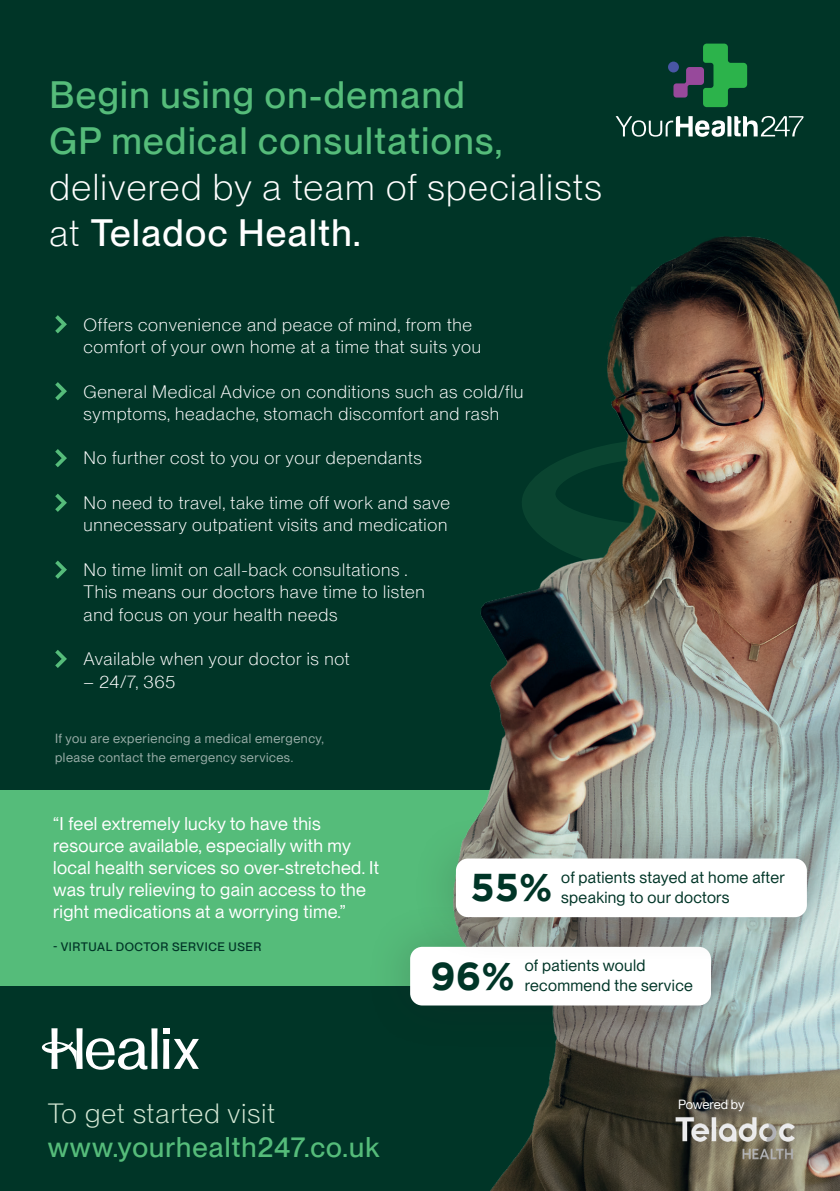
<style>
.page{position:relative;width:840px;height:1191px;background:#fff}
.page>*{position:absolute;margin:0;border:0;box-sizing:border-box;transform-origin:0 0}
.t1{font:700 38.6px "Gotham";color:#003527}
.t2{font:300 37.2px/46.2px "PP Neue Montreal";letter-spacing:.04em;color:#fff}
.t3{font:500 37.2px/46.2px "PP Neue Montreal";letter-spacing:.04em;color:#55bc7a}
.t4{font:500 27.8px "PP Neue Montreal";letter-spacing:.04em;color:#55bc7a}
.t5{font:300 27.8px "PP Neue Montreal";letter-spacing:.04em;color:#d5e8d5}
.t6{font:300 18px/22.4px "PP Neue Montreal";letter-spacing:.04em;color:#fff}
.t7{font:18px/22px "PP Neue Montreal";letter-spacing:.02em;color:#fff}
.t8{font:16px "PP Neue Montreal";letter-spacing:.02em;color:#003527}
.t9{font:13px/19.6px "PP Neue Montreal";letter-spacing:.04em;color:#fff}
.t10{font:13px "PP Neue Montreal";letter-spacing:-.015em;color:#fff}
.t11{font:500 12px "PP Neue Montreal";letter-spacing:.05em;color:#003527}
.s1{font-weight:500}
</style>
<div class="page">
<div style="left:0;top:0;width:839px;height:1191px;background:#003527"></div>
<div style="left:0;top:790px;width:839px;height:195px;background:#55bc7a"></div>
<img style="left:210px;top:116px;width:629px;height:1075px">
<img style="left:651px;top:1109px;width:174px;height:58px">
<div style="left:363px;top:899px;width:394px;height:153px;background:#231f20;opacity:.25"></div>
<div style="left:410px;top:946px;width:300px;height:59px;background:#fff;border-radius:12px"></div>
<div style="left:409px;top:811px;width:430px;height:153px;background:#231f20;opacity:.25"></div>
<div style="left:455px;top:858px;width:351px;height:59px;background:#fff;border-radius:12px"></div>
<svg style="left:55px;top:315px;width:12px;height:18px"></svg>
<svg style="left:55px;top:382px;width:12px;height:18px"></svg>
<svg style="left:55px;top:449px;width:12px;height:18px"></svg>
<svg style="left:55px;top:493px;width:12px;height:19px"></svg>
<svg style="left:55px;top:560px;width:12px;height:19px"></svg>
<svg style="left:55px;top:650px;width:12px;height:18px"></svg>
<svg style="left:163px;top:1028px;width:6px;height:5px"></svg>
<svg style="left:163px;top:1039px;width:36px;height:29px"></svg>
<svg style="left:42px;top:1028px;width:115px;height:41px"></svg>
<svg style="left:615px;top:116px;width:188px;height:21px"></svg>
<svg style="left:667px;top:62px;width:11px;height:10px"></svg>
<svg style="left:673px;top:44px;width:73px;height:63px"></svg>
<h2 class="t3" style="left:49px;top:72px;width:454px">Begin using on-demand<br>GP medical consultations,</h2>
<h2 class="t2" style="left:49px;top:164px;width:553px">delivered by a team of specialists at <span class="s1">Teladoc Health.</span></h2>
<p class="t6" style="left:83px;top:313px;width:398px">Offers convenience and peace of mind, from the comfort of your own home at a time that suits you</p>
<p class="t6" style="left:83px;top:380px;width:441px">General Medical Advice on conditions such as cold/flu symptoms, headache, stomach discomfort and rash</p>
<p class="t6" style="left:83px;top:447px;width:340px">No further cost to you or your dependants</p>
<p class="t6" style="left:83px;top:491px;width:368px">No need to travel, take time off work and save unnecessary outpatient visits and medication</p>
<p class="t6" style="left:83px;top:558px;width:342px">No time limit on call-back consultations .<br>This means our doctors have time to listen and focus on your health needs</p>
<p class="t6" style="left:83px;top:647px;width:267px">Available when your doctor is not</p>
<p class="t6" style="left:83px;top:670px;width:93px">– 24/7, 365</p>
<p class="t9" style="left:55px;top:728px;width:270px">If you are experiencing a medical emergency, please contact the emergency services.</p>
<p class="t7" style="left:53px;top:812px;width:327px">“I feel extremely lucky to have this resource available, especially with my local health services so over-stretched. It was truly relieving to gain access to the right medications at a worrying time.”</p>
<p class="t11" style="left:53px;top:940px;width:210px">- VIRTUAL DOCTOR SERVICE USER</p>
<h3 class="t5" style="left:48px;top:1097px;width:228px">To get started visit</h3>
<h3 class="t4" style="left:48px;top:1130px;width:333px">www.yourhealth247.co.uk</h3>
<h1 class="t1" style="left:470px;top:865px;width:83px">55%</h1>
<p class="t8" style="left:561px;top:868px;width:225px">of patients stayed at home after</p>
<p class="t8" style="left:561px;top:888px;width:169px">speaking to our doctors</p>
<h1 class="t1" style="left:430px;top:953px;width:86px">96%</h1>
<p class="t8" style="left:524px;top:956px;width:122px">of patients would</p>
<p class="t8" style="left:524px;top:976px;width:169px">recommend the service</p>
<p class="t10" style="left:677px;top:1096px;width:68px">Powered by</p>
</div>
